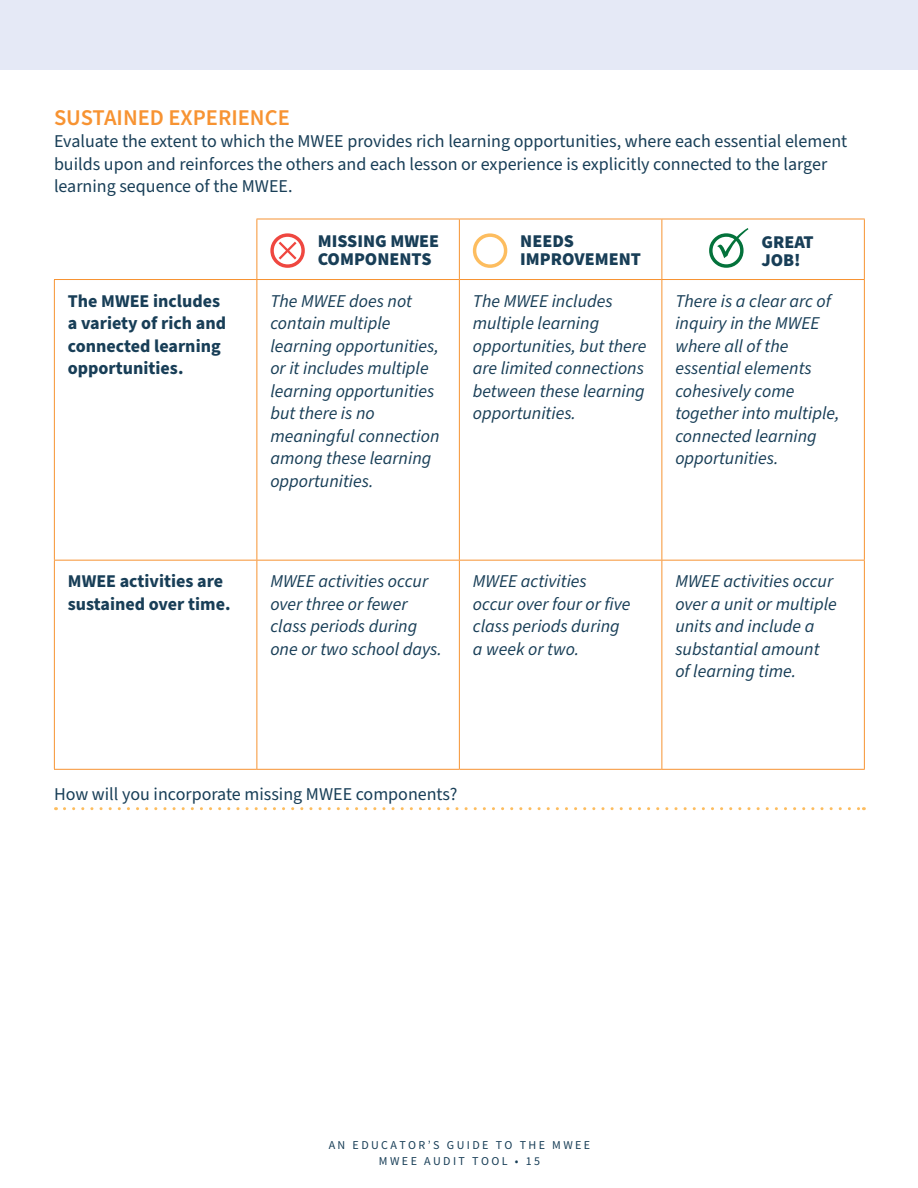
<style>
.page{position:relative;width:918px;height:1188px;background:#fff}
.page>*{position:absolute;margin:0;border:0;box-sizing:border-box;transform-origin:0 0}
.t1{font:600 22.5px "Source Sans Pro";color:#f79332}
.t2{font:italic 18px/22.5px "Source Sans Pro";color:#183e57}
.t3{font:18px/22.5px "Source Sans Pro";color:#183e57}
.t4{font:700 18px/22.5px "Source Sans Pro";color:#183e57}
.t5{font:900 18px/18px "Source Sans Pro";color:#183e57}
.t6{font:12px/16.6px "Source Sans Pro";letter-spacing:.2em;color:#183e57;text-align:center}
</style>
<div class="page">
<div style="left:0;top:0;width:918px;height:70px;background:#e5e9f6"></div>
<hr style="left:256px;top:219px;width:1px;height:60px;background:#f79332">
<hr style="left:256px;top:219px;width:203px;height:1px;background:#f79332">
<hr style="left:459px;top:219px;width:1px;height:60px;background:#f79332">
<hr style="left:459px;top:219px;width:203px;height:1px;background:#f79332">
<hr style="left:662px;top:219px;width:1px;height:60px;background:#f79332">
<hr style="left:662px;top:219px;width:203px;height:1px;background:#f79332">
<hr style="left:864px;top:219px;width:1px;height:60px;background:#f79332">
<hr style="left:54px;top:280px;width:1px;height:280px;background:#f79332">
<hr style="left:54px;top:279px;width:203px;height:1px;background:#f79332">
<hr style="left:257px;top:279px;width:202px;height:1px;background:#f79332">
<hr style="left:459px;top:279px;width:203px;height:1px;background:#f79332">
<hr style="left:662px;top:279px;width:203px;height:1px;background:#f79332">
<hr style="left:256px;top:280px;width:1px;height:280px;background:#f79332">
<hr style="left:459px;top:280px;width:1px;height:280px;background:#f79332">
<hr style="left:662px;top:280px;width:1px;height:280px;background:#f79332">
<hr style="left:864px;top:280px;width:1px;height:280px;background:#f79332">
<hr style="left:54px;top:561px;width:1px;height:208px;background:#f79332">
<hr style="left:54px;top:560px;width:203px;height:1px;background:#f79332">
<hr style="left:257px;top:560px;width:202px;height:1px;background:#f79332">
<hr style="left:459px;top:560px;width:203px;height:1px;background:#f79332">
<hr style="left:662px;top:560px;width:203px;height:1px;background:#f79332">
<hr style="left:256px;top:561px;width:1px;height:208px;background:#f79332">
<hr style="left:459px;top:561px;width:1px;height:208px;background:#f79332">
<hr style="left:662px;top:561px;width:1px;height:208px;background:#f79332">
<hr style="left:864px;top:561px;width:1px;height:208px;background:#f79332">
<hr style="left:54px;top:769px;width:203px;height:1px;background:#f79332">
<hr style="left:257px;top:769px;width:202px;height:1px;background:#f79332">
<hr style="left:459px;top:769px;width:203px;height:1px;background:#f79332">
<hr style="left:662px;top:769px;width:203px;height:1px;background:#f79332">
<svg style="left:270px;top:233px;width:35px;height:35px"></svg>
<svg style="left:473px;top:233px;width:34px;height:35px"></svg>
<svg style="left:709px;top:228px;width:39px;height:40px"></svg>
<svg style="left:64px;top:807px;width:800px;height:3px"></svg>
<h2 class="t1" style="left:54px;top:102px;width:237px">SUSTAINED EXPERIENCE</h2>
<p class="t3" style="left:54px;top:131px;width:795px">Evaluate the extent to which the MWEE provides rich learning opportunities, where each essential element builds upon and reinforces the others and each lesson or experience is explicitly connected to the larger learning sequence of the MWEE.</p>
<p class="t5" style="left:318px;top:233px;width:123px">MISSING MWEE<br>COMPONENTS</p>
<p class="t5" style="left:520px;top:232px;width:122px">NEEDS<br>IMPROVEMENT</p>
<p class="t5" style="left:761px;top:233px;width:54px">GREAT<br>JOB!</p>
<p class="t4" style="left:68px;top:290px;width:160px">The MWEE includes a variety of rich and connected learning opportunities.</p>
<p class="t2" style="left:270px;top:290px;width:171px">The MWEE does not contain multiple learning opportunities, or it includes multiple learning opportunities but there is no meaningful connection among these learning opportunities.</p>
<p class="t2" style="left:473px;top:290px;width:175px">The MWEE includes multiple learning opportunities, but there are limited connections between these learning opportunities.</p>
<p class="t2" style="left:675px;top:290px;width:166px">There is a clear arc of inquiry in the MWEE where all of the essential elements cohesively come together into multiple, connected learning opportunities.</p>
<p class="t4" style="left:68px;top:570px;width:164px">MWEE activities are sustained over time.</p>
<p class="t2" style="left:270px;top:571px;width:173px">MWEE activities occur over three or fewer class periods during one or two school days.</p>
<p class="t2" style="left:473px;top:571px;width:159px">MWEE activities occur over four or five class periods during a week or two.</p>
<p class="t2" style="left:675px;top:571px;width:163px">MWEE activities occur over a unit or multiple units and include a substantial amount of learning time.</p>
<p class="t3" style="left:54px;top:783px;width:405px">How will you incorporate missing MWEE components?</p>
<p class="t6" style="left:329px;top:1136px;width:263px">AN EDUCATOR’S GUIDE TO THE MWEE<br>MWEE AUDIT TOOL • 15</p>
</div>
